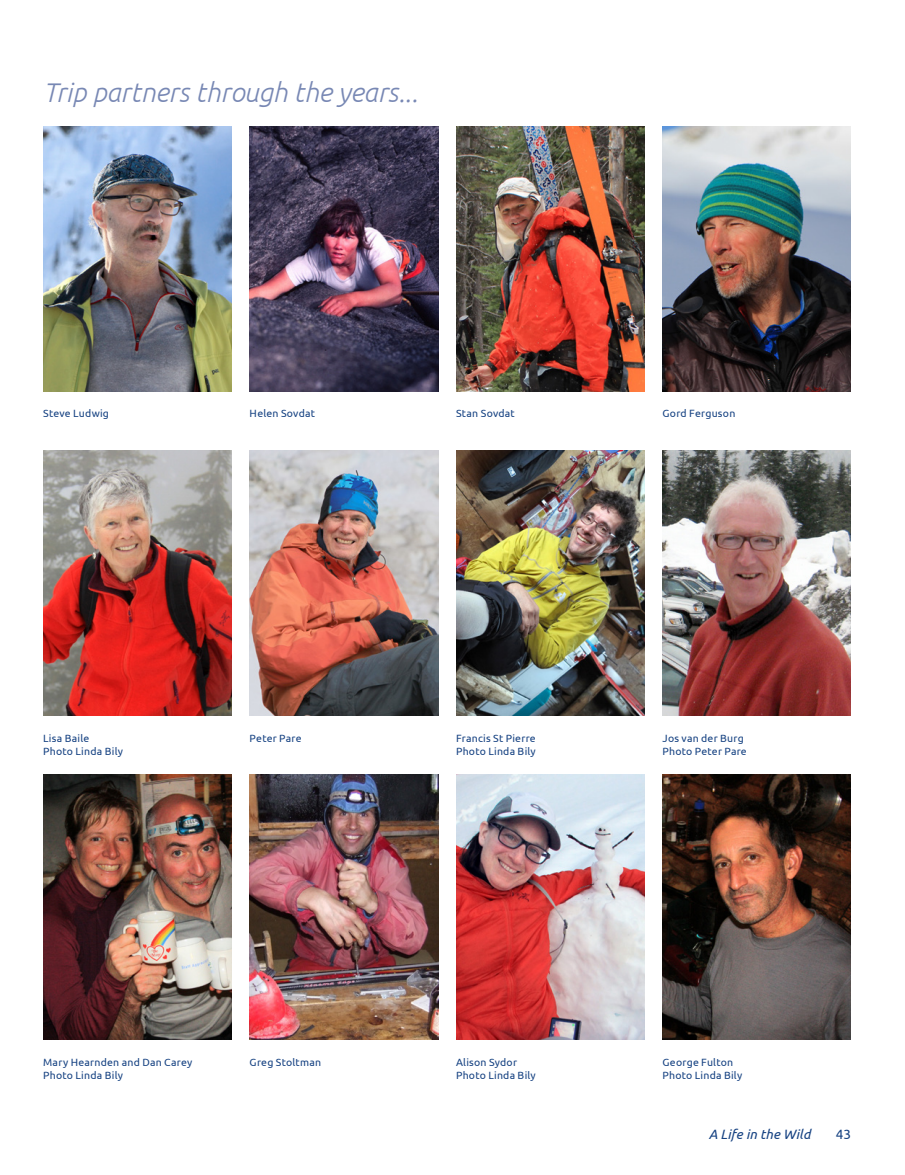
<style>
.page{position:relative;width:905px;height:1175px;background:#fff}
.page>*{position:absolute;margin:0;border:0;box-sizing:border-box;transform-origin:0 0}
.Chapter_Head{font:italic 300 27px "Ubuntu";color:#7888b4}
.t1{font:italic 13.5px "Ubuntu";letter-spacing:.01em;color:#164282}
.t2{font:13.5px "Ubuntu";color:#164282}
.Photo_Caption_-_No_Rule{font:10.5px/13.5px "Ubuntu";letter-spacing:.02em;color:#164282}
</style>
<div class="page">
<img style="left:43px;top:126px;width:189px;height:265px">
<img style="left:250px;top:126px;width:188px;height:265px">
<img style="left:456px;top:126px;width:188px;height:265px">
<img style="left:662px;top:126px;width:188px;height:265px">
<img style="left:43px;top:450px;width:189px;height:265px">
<img style="left:250px;top:450px;width:188px;height:265px">
<img style="left:456px;top:450px;width:188px;height:265px">
<img style="left:662px;top:450px;width:188px;height:265px">
<img style="left:43px;top:774px;width:189px;height:265px">
<img style="left:250px;top:774px;width:188px;height:265px">
<img style="left:456px;top:774px;width:188px;height:265px">
<img style="left:662px;top:774px;width:188px;height:265px">
<p class="Chapter_Head" style="left:43px;top:76px;width:376px">Trip partners through the years...</p>
<p class="Photo_Caption_-_No_Rule" style="left:43px;top:407px;width:67px">Steve Ludwig</p>
<p class="Photo_Caption_-_No_Rule" style="left:250px;top:407px;width:67px">Helen Sovdat</p>
<p class="Photo_Caption_-_No_Rule" style="left:456px;top:407px;width:60px">Stan Sovdat</p>
<p class="Photo_Caption_-_No_Rule" style="left:662px;top:407px;width:74px">Gord Ferguson</p>
<p class="Photo_Caption_-_No_Rule" style="left:43px;top:730px;width:81px">Lisa Baile<br>Photo Linda Bily</p>
<p class="Photo_Caption_-_No_Rule" style="left:250px;top:730px;width:53px">Peter Pare</p>
<p class="Photo_Caption_-_No_Rule" style="left:456px;top:730px;width:81px">Francis St Pierre<br>Photo Linda Bily</p>
<p class="Photo_Caption_-_No_Rule" style="left:662px;top:730px;width:86px">Jos van der Burg<br>Photo Peter Pare</p>
<p class="Photo_Caption_-_No_Rule" style="left:43px;top:1055px;width:150px">Mary Hearnden and Dan Carey<br>Photo Linda Bily</p>
<p class="Photo_Caption_-_No_Rule" style="left:250px;top:1055px;width:73px">Greg Stoltman</p>
<p class="Photo_Caption_-_No_Rule" style="left:456px;top:1055px;width:81px">Alison Sydor<br>Photo Linda Bily</p>
<p class="Photo_Caption_-_No_Rule" style="left:662px;top:1055px;width:81px">George Fulton<br>Photo Linda Bily</p>
<p class="t1" style="left:708px;top:1126px;width:103px">A Life in the Wild</p>
<p class="t2" style="left:835px;top:1126px;width:17px">43</p>
</div>
